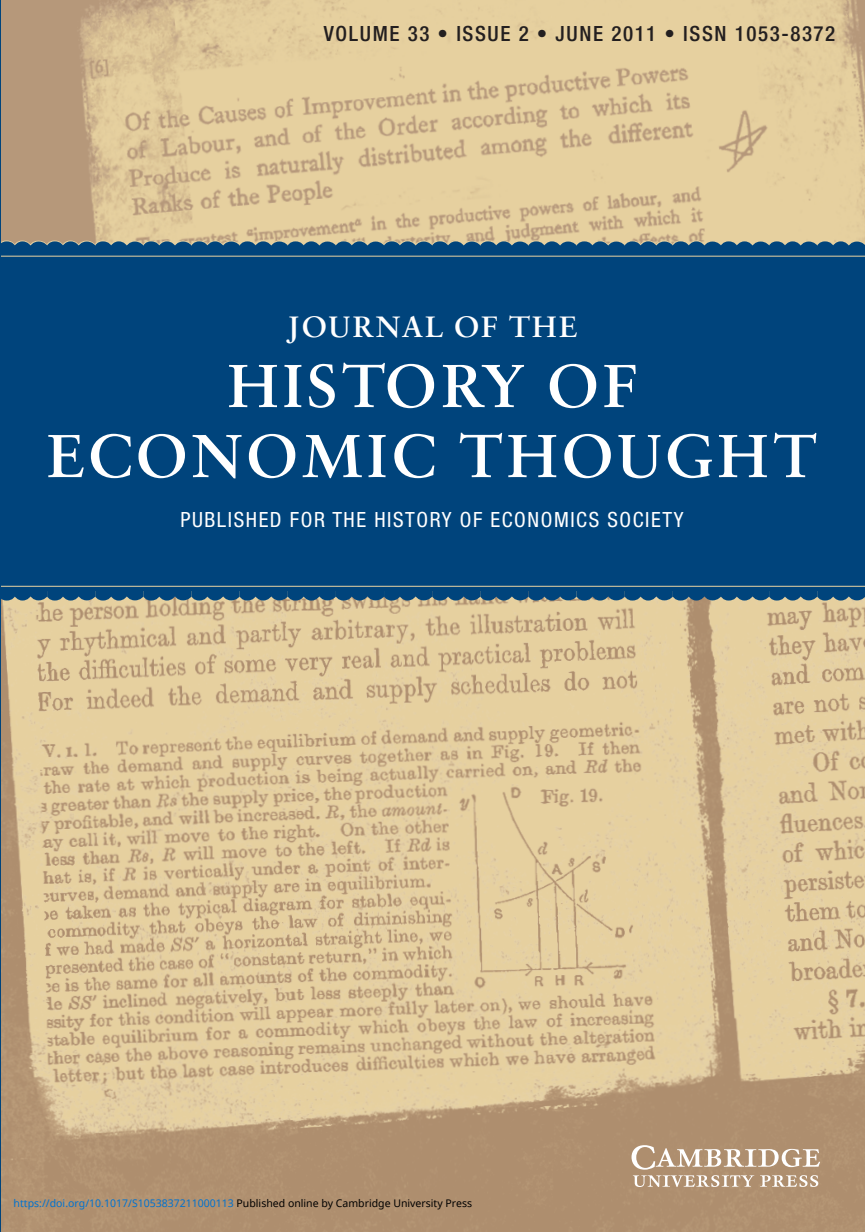
<style>
.page{position:relative;width:865px;height:1232px;background:#fff}
.page>*{position:absolute;margin:0;border:0;box-sizing:border-box;transform-origin:0 0}
.t1{font:600 64.75px/70px "Sabon";letter-spacing:.05em;color:#fff;text-align:center}
.t2{font:600 31.5px "Sabon";letter-spacing:.05em;color:#fff}
.t3{font:condensed 21px "Helvetica Neue";letter-spacing:.075em;color:#fff}
.t4{font:500 condensed 21px "Helvetica Neue";letter-spacing:.075em;color:#231f20}
.t5{font:10.5px "Noto Sans";color:#0172cf}
.s1{color:#000}
</style>
<div class="page">
<img style="left:1px;top:600px;width:864px;height:631px">
<svg style="left:631px;top:1145px;width:189px;height:24px"></svg>
<svg style="left:633px;top:1175px;width:121px;height:12px"></svg>
<svg style="left:760px;top:1175px;width:58px;height:11px"></svg>
<hr style="left:0;top:0;width:1px;height:1231px;background:#00447c">
<svg style="left:1px;top:0;width:864px;height:600px;background:#5a7887"></svg>
<h3 class="t4" style="left:324px;top:26px;width:513px">VOLUME 33 • ISSUE 2 • JUNE 2011 • ISSN 1053-8372</h3>
<h2 class="t2" style="left:287px;top:314px;width:292px">JOURNAL OF THE</h2>
<h1 class="t1" style="left:46px;top:357px;width:772px">HISTORY OF<br>ECONOMIC THOUGHT</h1>
<h3 class="t3" style="left:180px;top:512px;width:504px">PUBLISHED FOR THE HISTORY OF ECONOMICS SOCIETY</h3>
<p class="t5" style="left:14px;top:1195px;width:460px">https://doi.org/10.1017/S1053837211000113 <span class="s1">Published online by Cambridge University Press</span></p>
</div>
